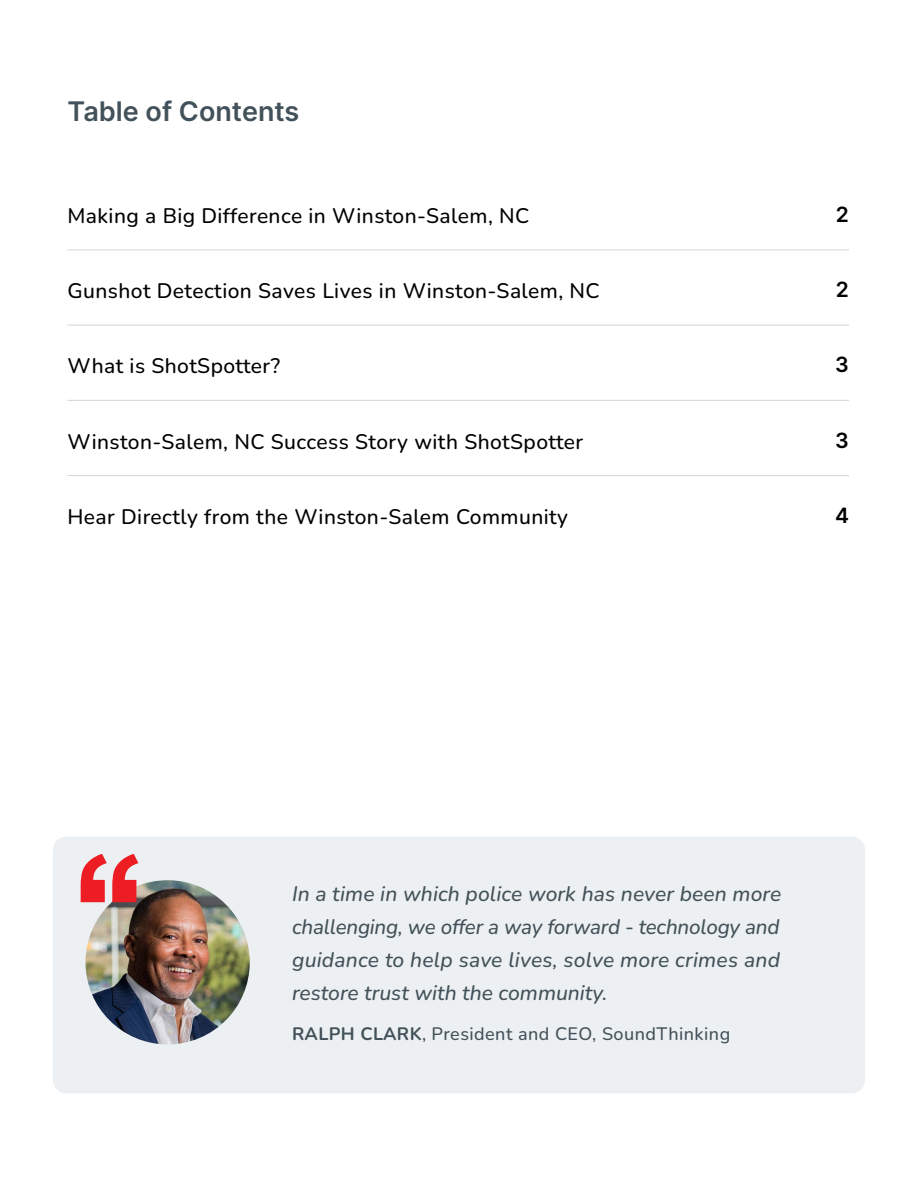
<style>
.page{position:relative;width:918px;height:1188px;background:#fff}
.page>*{position:absolute;margin:0;border:0;box-sizing:border-box;transform-origin:0 0}
.t1{font:27px "Inter";color:#43525a}
.t2{font:500 21px "Nunito";letter-spacing:.02em;color:#000}
.t3{font:italic 500 21px/33px "Nunito";color:#43525a;text-align:justify}
.t4{font:21px "Inter";color:#000}
.t5{font:500 18px "Nunito";letter-spacing:.025em;color:#43525a}
.s1{font-weight:700}
</style>
<div class="page">
<div style="left:53px;top:836px;width:812px;height:258px;background:#edf0f2;border-radius:14px"></div>
<hr style="left:68px;top:250px;width:648px;height:1px;background:#cfd7dc">
<hr style="left:716px;top:250px;width:133px;height:1px;background:#cfd7dc">
<hr style="left:68px;top:325px;width:648px;height:1px;background:#cfd7dc">
<hr style="left:716px;top:325px;width:133px;height:1px;background:#cfd7dc">
<hr style="left:68px;top:400px;width:648px;height:1px;background:#cfd7dc">
<hr style="left:716px;top:400px;width:133px;height:1px;background:#cfd7dc">
<hr style="left:68px;top:475px;width:648px;height:1px;background:#cfd7dc">
<hr style="left:716px;top:475px;width:133px;height:1px;background:#cfd7dc">
<img style="left:86px;top:880px;width:164px;height:164px;border-radius:82px">
<svg style="left:81px;top:854px;width:57px;height:48px"></svg>
<p class="t1" style="left:68px;top:91px;width:233px">Table of Contents</p>
<p class="t2" style="left:68px;top:201px;width:463px">Making a Big Difference in Winston-Salem, NC</p>
<p class="t4" style="left:836px;top:199px;width:15px">2</p>
<p class="t2" style="left:68px;top:276px;width:534px">Gunshot Detection Saves Lives in Winston-Salem, NC</p>
<p class="t4" style="left:836px;top:274px;width:15px">2</p>
<p class="t2" style="left:68px;top:351px;width:214px">What is ShotSpotter?</p>
<p class="t4" style="left:835px;top:350px;width:15px">3</p>
<p class="t2" style="left:68px;top:427px;width:517px">Winston-Salem, NC Success Story with ShotSpotter</p>
<p class="t4" style="left:835px;top:425px;width:15px">3</p>
<p class="t2" style="left:68px;top:502px;width:502px">Hear Directly from the Winston-Salem Community</p>
<p class="t4" style="left:835px;top:500px;width:15px">4</p>
<p class="t3" style="left:292px;top:877px;width:491px">In a time in which police work has never been more challenging, we offer a way forward - technology and guidance to help save lives, solve more crimes and restore trust with the community.</p>
<p class="t5" style="left:292px;top:1021px;width:440px"><span class="s1">RALPH CLARK</span>, President and CEO, SoundThinking</p>
</div>
